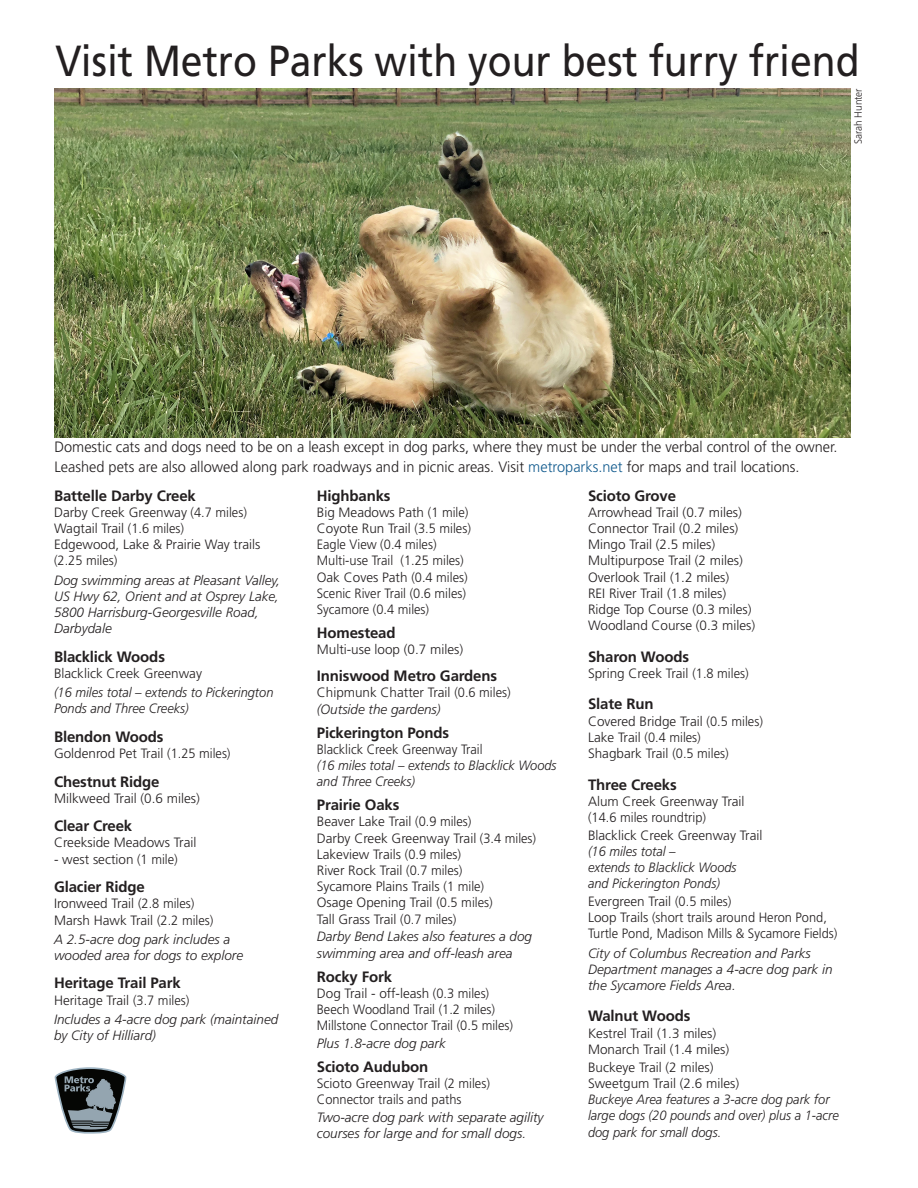
<style>
.page{position:relative;width:918px;height:1188px;background:#fff}
.page>*{position:absolute;margin:0;border:0;box-sizing:border-box;transform-origin:0 0}
.t1{font:43.5px "Frutiger";color:#231f20;scale:.9 1}
.Park_name{font:700 15px "Frutiger";letter-spacing:-.01em;color:#231f20}
.t2{font:300 15px/19.5px "Frutiger";color:#231f20}
.Trail_name{font:700 15px "Frutiger";letter-spacing:-.01em;color:#231f20}
.Trail_name-2{font:300 13.5px/16.2px "Frutiger";color:#231f20}
.Trail_name-3{font:italic 300 13.5px/16.2px "Frutiger";color:#231f20}
.Trail_name-4{font:italic 300 13.5px/16.2px "Frutiger";color:#231f20;scale:.95 1}
.Trail_name-5{font:300 13.5px "Frutiger";color:#231f20;scale:.95 1}
.Address_brown{font:300 13.5px "Frutiger";color:#231f20}
.Photographer{font:300 10.5px "Frutiger";color:#231f20;scale:.95 1}
.s1{color:#125b8e}
.s2{font-style:normal}
</style>
<div class="page">
<svg style="left:54px;top:1067px;width:73px;height:67px"></svg>
<img style="left:54px;top:88px;width:797px;height:349px">
<p class="t1" style="left:56px;top:35px;width:895px">Visit Metro Parks with your best furry friend</p>
<p class="Photographer" style="left:852px;top:144px;width:60px;rotate:-90deg">Sarah Hunter</p>
<p class="t2" style="left:54px;top:437px;width:785px">Domestic cats and dogs need to be on a leash except in dog parks, where they must be under the verbal control of the owner.<br>Leashed pets are also allowed along park roadways and in picnic areas. Visit <span class="s1">metroparks.net</span> for maps and trail locations.</p>
<p class="Park_name" style="left:54px;top:487px;width:143px">Battelle Darby Creek</p>
<p class="Trail_name-2" style="left:54px;top:504px;width:194px">Darby Creek Greenway (4.7 miles)</p>
<p class="Trail_name-2" style="left:54px;top:520px;width:132px">Wagtail Trail (1.6 miles)</p>
<p class="Trail_name-2" style="left:54px;top:536px;width:208px">Edgewood, Lake &amp; Prairie Way trails (2.25 miles)</p>
<p class="Trail_name-3" style="left:54px;top:572px;width:228px">Dog swimming areas at Pleasant Valley,<br>US Hwy 62, Orient and at Osprey Lake,<br>5800 Harrisburg-Georgesville Road,<br>Darbydale</p>
<p class="Park_name" style="left:54px;top:648px;width:112px">Blacklick Woods</p>
<p class="Trail_name-2" style="left:54px;top:665px;width:150px">Blacklick Creek Greenway</p>
<p class="Trail_name-4" style="left:54px;top:684px;width:233px">(16 miles total – extends to Pickerington<br>Ponds and Three Creeks)</p>
<p class="Park_name" style="left:54px;top:728px;width:111px">Blendon Woods</p>
<p class="Trail_name-2" style="left:54px;top:745px;width:178px">Goldenrod Pet Trail (1.25 miles)</p>
<p class="Park_name" style="left:54px;top:773px;width:107px">Chestnut Ridge</p>
<p class="Trail_name-2" style="left:54px;top:790px;width:147px">Milkweed Trail (0.6 miles)</p>
<p class="Park_name" style="left:54px;top:817px;width:80px">Clear Creek</p>
<p class="Trail_name-2" style="left:54px;top:835px;width:144px">Creekside Meadows Trail</p>
<p class="Trail_name-2" style="left:54px;top:851px;width:125px">- west section (1 mile)</p>
<p class="Park_name" style="left:54px;top:878px;width:92px">Glacier Ridge</p>
<p class="Trail_name-2" style="left:54px;top:896px;width:142px">Ironweed Trail (2.8 miles)</p>
<p class="Trail_name-2" style="left:54px;top:912px;width:161px">Marsh Hawk Trail (2.2 miles)</p>
<p class="Trail_name-3" style="left:54px;top:931px;width:191px">A 2.5-acre dog park includes a wooded area for dogs to explore</p>
<p class="Park_name" style="left:54px;top:974px;width:128px">Heritage Trail Park</p>
<p class="Address_brown" style="left:54px;top:992px;width:137px">Heritage Trail (3.7 miles)</p>
<p class="Trail_name-3" style="left:54px;top:1011px;width:226px">Includes a 4-acre dog park (maintained by City of Hilliard)</p>
<p class="Park_name" style="left:317px;top:487px;width:75px">Highbanks</p>
<p class="Trail_name-2" style="left:317px;top:504px;width:153px">Big Meadows Path (1 mile)</p>
<p class="Trail_name-2" style="left:317px;top:520px;width:156px">Coyote Run Trail (3.5 miles)</p>
<p class="Trail_name-5" style="left:317px;top:537px;width:128px">Eagle View (0.4 miles)</p>
<p class="Trail_name-5" style="left:317px;top:553px;width:156px">Multi-use Trail (1.25 miles)</p>
<p class="Trail_name-2" style="left:317px;top:569px;width:152px">Oak Coves Path (0.4 miles)</p>
<p class="Trail_name-5" style="left:317px;top:586px;width:159px">Scenic River Trail (0.6 miles)</p>
<p class="Trail_name-5" style="left:317px;top:602px;width:120px">Sycamore (0.4 miles)</p>
<p class="Park_name" style="left:317px;top:624px;width:80px">Homestead</p>
<p class="Address_brown" style="left:317px;top:642px;width:148px">Multi-use loop (0.7 miles)</p>
<p class="Park_name" style="left:317px;top:667px;width:182px">Inniswood Metro Gardens</p>
<p class="Trail_name-2" style="left:317px;top:685px;width:195px">Chipmunk Chatter Trail (0.6 miles)</p>
<p class="Trail_name-3" style="left:317px;top:701px;width:125px">(Outside the gardens)</p>
<p class="Park_name" style="left:317px;top:724px;width:134px">Pickerington Ponds</p>
<p class="Trail_name-5" style="left:317px;top:742px;width:176px">Blacklick Creek Greenway Trail</p>
<p class="Trail_name-4" style="left:317px;top:757px;width:254px">(16 miles total – extends to Blacklick Woods and Three Creeks)</p>
<p class="Park_name" style="left:317px;top:796px;width:84px">Prairie Oaks</p>
<p class="Trail_name-2" style="left:317px;top:814px;width:156px">Beaver Lake Trail (0.9 miles)</p>
<p class="Trail_name-2" style="left:317px;top:830px;width:221px">Darby Creek Greenway Trail (3.4 miles)<br>Lakeview Trails (0.9 miles)</p>
<p class="Trail_name-2" style="left:317px;top:862px;width:147px">River Rock Trail (0.7 miles)</p>
<p class="Trail_name-2" style="left:317px;top:878px;width:169px">Sycamore Plains Trails (1 mile)</p>
<p class="Trail_name-2" style="left:317px;top:895px;width:177px">Osage Opening Trail (0.5 miles)</p>
<p class="Trail_name-2" style="left:317px;top:911px;width:141px">Tall Grass Trail (0.7 miles)</p>
<p class="Trail_name-3" style="left:317px;top:929px;width:217px">Darby Bend Lakes also features a dog swimming area and off-leash area</p>
<p class="Park_name" style="left:317px;top:968px;width:77px">Rocky Fork</p>
<p class="Trail_name-2" style="left:317px;top:985px;width:174px">Dog Trail - off-leash (0.3 miles)</p>
<p class="Trail_name-5" style="left:317px;top:1002px;width:189px">Beech Woodland Trail (1.2 miles)</p>
<p class="Trail_name-5" style="left:317px;top:1018px;width:208px">Millstone Connector Trail (0.5 miles)</p>
<p class="Trail_name-3" style="left:317px;top:1035px;width:131px">Plus 1.8-acre dog park</p>
<p class="Trail_name" style="left:317px;top:1058px;width:113px">Scioto Audubon</p>
<p class="Trail_name-2" style="left:317px;top:1075px;width:175px">Scioto Greenway Trail (2 miles)</p>
<p class="Trail_name-5" style="left:317px;top:1092px;width:154px">Connector trails and paths</p>
<p class="Trail_name-3" style="left:317px;top:1109px;width:228px">Two-acre dog park with separate agility courses for large and for small dogs.</p>
<p class="Park_name" style="left:588px;top:487px;width:90px">Scioto Grove</p>
<p class="Trail_name-2" style="left:588px;top:504px;width:155px">Arrowhead Trail (0.7 miles)</p>
<p class="Trail_name-2" style="left:588px;top:520px;width:152px">Connector Trail (0.2 miles)</p>
<p class="Trail_name-2" style="left:588px;top:536px;width:129px">Mingo Trail (2.5 miles)</p>
<p class="Trail_name-2" style="left:588px;top:553px;width:156px">Multipurpose Trail (2 miles)</p>
<p class="Trail_name-2" style="left:588px;top:569px;width:143px">Overlook Trail (1.2 miles)</p>
<p class="Trail_name-2" style="left:588px;top:585px;width:140px">REI River Trail (1.8 miles)</p>
<p class="Trail_name-2" style="left:588px;top:601px;width:165px">Ridge Top Course (0.3 miles)</p>
<p class="Trail_name-2" style="left:588px;top:617px;width:169px">Woodland Course (0.3 miles)</p>
<p class="Park_name" style="left:588px;top:648px;width:103px">Sharon Woods</p>
<p class="Trail_name-2" style="left:588px;top:665px;width:162px">Spring Creek Trail (1.8 miles)</p>
<p class="Park_name" style="left:588px;top:695px;width:67px">Slate Run</p>
<p class="Trail_name-2" style="left:588px;top:713px;width:176px">Covered Bridge Trail (0.5 miles)</p>
<p class="Trail_name-2" style="left:588px;top:729px;width:114px">Lake Trail (0.4 miles)</p>
<p class="Trail_name-2" style="left:588px;top:745px;width:142px">Shagbark Trail (0.5 miles)</p>
<p class="Park_name" style="left:588px;top:776px;width:90px">Three Creeks</p>
<p class="Trail_name-2" style="left:588px;top:793px;width:158px">Alum Creek Greenway Trail (14.6 miles roundtrip)</p>
<p class="Trail_name-4" style="left:588px;top:827px;width:185px"><span class="s2">Blacklick Creek Greenway Trail </span>(16 miles total –<br>extends to Blacklick Woods<br>and Pickerington Ponds)</p>
<p class="Trail_name-2" style="left:588px;top:893px;width:145px">Evergreen Trail (0.5 miles)</p>
<p class="Trail_name-2" style="left:588px;top:909px;width:251px">Loop Trails (short trails around Heron Pond,<br>Turtle Pond, Madison Mills &amp; Sycamore Fields)</p>
<p class="Trail_name-3" style="left:588px;top:945px;width:246px">City of Columbus Recreation and Parks<br>Department manages a 4-acre dog park in the Sycamore Fields Area.</p>
<p class="Park_name" style="left:588px;top:1007px;width:104px">Walnut Woods</p>
<p class="Trail_name-2" style="left:588px;top:1025px;width:130px">Kestrel Trail (1.3 miles)</p>
<p class="Trail_name-2" style="left:588px;top:1041px;width:143px">Monarch Trail (1.4 miles)</p>
<p class="Trail_name-2" style="left:588px;top:1059px;width:127px">Buckeye Trail (2 miles)</p>
<p class="Trail_name-2" style="left:588px;top:1075px;width:153px">Sweetgum Trail (2.6 miles)</p>
<p class="Trail_name-4" style="left:588px;top:1091px;width:266px">Buckeye Area features a 3-acre dog park for large dogs (20 pounds and over) plus a 1-acre dog park for small dogs.</p>
</div>
